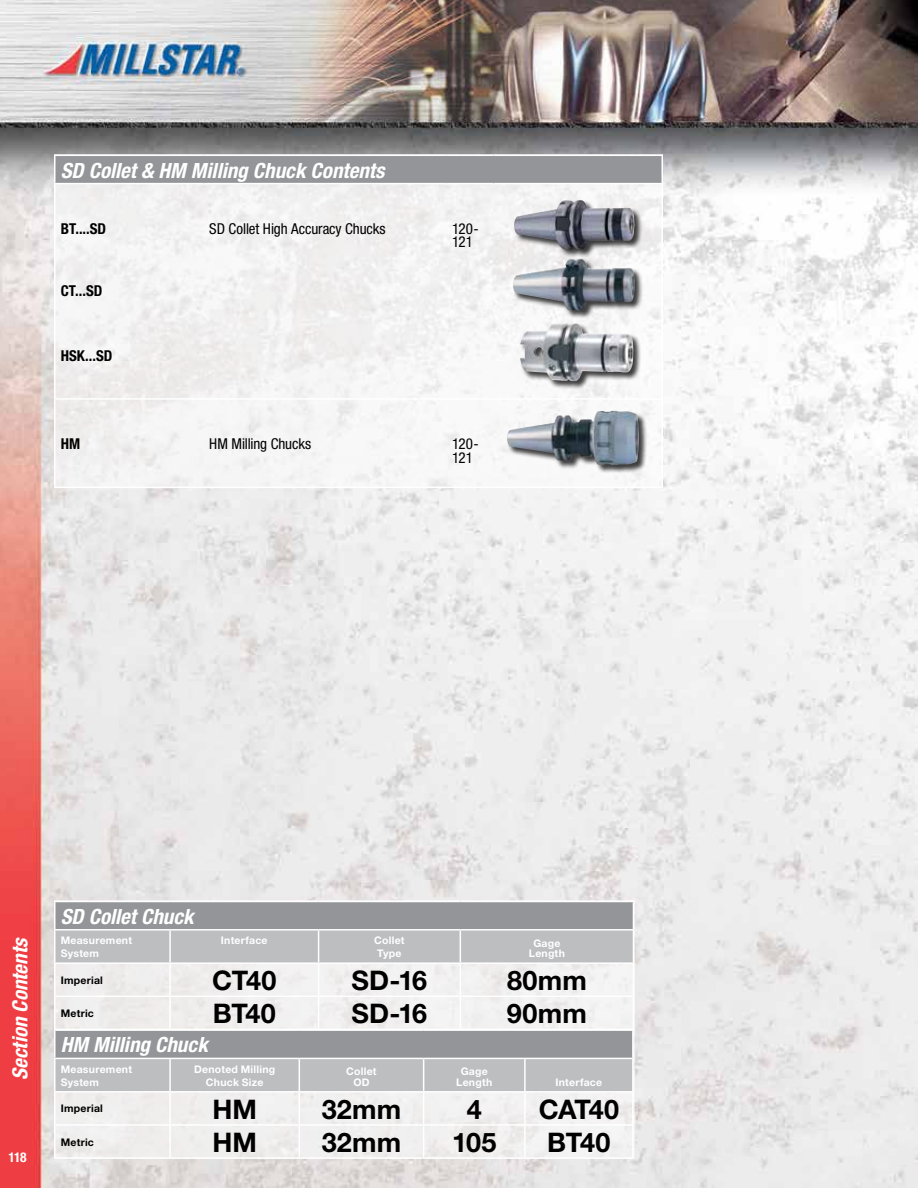
<style>
.page{position:relative;width:918px;height:1188px;background:#fff}
.page>*{position:absolute;margin:0;border:0;box-sizing:border-box;transform-origin:0 0}
.t1{font:700 27px "Helvetica Neue";color:#000}
.t2{font:italic 700 condensed 21px "Helvetica Neue";color:#fff}
.t3{font:condensed 15px/13.5px "Helvetica Neue";letter-spacing:-.005em;color:#000}
.t4{font:700 condensed 15px "Helvetica Neue";color:#000}
.t5{font:700 condensed 13.5px "Helvetica Neue";letter-spacing:-.04em;color:#fff}
.t6{font:700 10.5px/13.2px "Helvetica Neue";letter-spacing:.02em;color:#fff;text-align:center}
.t7{font:700 10.5px "Helvetica Neue";letter-spacing:.025em;color:#000}
</style>
<div class="page">
<img style="left:0;top:0;width:918px;height:1188px">
<div style="left:54px;top:155px;width:609px;height:333px;background:#f4f3f3"></div>
<div style="left:55px;top:155px;width:607px;height:29px;background:#939598"></div>
<hr style="left:54px;top:155px;width:149px;height:1px;background:#fff">
<hr style="left:54px;top:156px;width:2px;height:27px;background:#fff">
<hr style="left:203px;top:155px;width:243px;height:1px;background:#fff">
<hr style="left:446px;top:155px;width:48px;height:1px;background:#fff">
<hr style="left:494px;top:155px;width:169px;height:1px;background:#fff">
<svg style="left:662px;top:157px;width:1px;height:25px"></svg>
<hr style="left:54px;top:183px;width:149px;height:1px;background:#fff">
<hr style="left:54px;top:184px;width:2px;height:214px;background:#fff">
<hr style="left:203px;top:183px;width:243px;height:1px;background:#fff">
<hr style="left:446px;top:183px;width:48px;height:1px;background:#fff">
<hr style="left:494px;top:183px;width:169px;height:1px;background:#fff">
<hr style="left:662px;top:184px;width:1px;height:214px;background:#fff">
<hr style="left:54px;top:398px;width:149px;height:2px;background:#fff">
<hr style="left:54px;top:400px;width:2px;height:87px;background:#fff">
<hr style="left:203px;top:398px;width:243px;height:2px;background:#fff">
<hr style="left:446px;top:398px;width:48px;height:2px;background:#fff">
<hr style="left:494px;top:398px;width:169px;height:2px;background:#fff">
<hr style="left:662px;top:400px;width:1px;height:87px;background:#fff">
<hr style="left:54px;top:487px;width:149px;height:1px;background:#fff">
<hr style="left:203px;top:487px;width:243px;height:1px;background:#fff">
<hr style="left:446px;top:487px;width:48px;height:1px;background:#fff">
<hr style="left:494px;top:487px;width:169px;height:1px;background:#fff">
<div style="left:54px;top:901px;width:580px;height:129px;background:#f1f0f0"></div>
<hr style="left:54px;top:901px;width:116px;height:1px;background:#fff">
<hr style="left:54px;top:902px;width:2px;height:27px;background:#fff">
<hr style="left:170px;top:901px;width:149px;height:1px;background:#fff">
<hr style="left:319px;top:901px;width:141px;height:1px;background:#fff">
<hr style="left:460px;top:901px;width:174px;height:1px;background:#fff">
<hr style="left:54px;top:929px;width:116px;height:2px;background:#fff">
<hr style="left:54px;top:931px;width:2px;height:31px;background:#fff">
<svg style="left:55px;top:902px;width:579px;height:60px;background:#acaeb0"></svg>
<hr style="left:633px;top:931px;width:1px;height:31px;background:#fff">
<hr style="left:54px;top:962px;width:116px;height:2px;background:#fff">
<hr style="left:54px;top:964px;width:2px;height:32px;background:#fff">
<hr style="left:170px;top:962px;width:149px;height:2px;background:#fff">
<hr style="left:169px;top:964px;width:2px;height:32px;background:#fff">
<hr style="left:319px;top:962px;width:141px;height:2px;background:#fff">
<hr style="left:318px;top:964px;width:1px;height:32px;background:#fff">
<hr style="left:460px;top:962px;width:174px;height:2px;background:#fff">
<hr style="left:460px;top:964px;width:1px;height:32px;background:#fff">
<hr style="left:54px;top:997px;width:2px;height:32px;background:#fff">
<hr style="left:170px;top:996px;width:149px;height:1px;background:#fff">
<hr style="left:169px;top:997px;width:2px;height:32px;background:#fff">
<hr style="left:319px;top:996px;width:141px;height:1px;background:#fff">
<hr style="left:318px;top:997px;width:1px;height:32px;background:#fff">
<hr style="left:460px;top:996px;width:174px;height:1px;background:#fff">
<hr style="left:460px;top:997px;width:1px;height:32px;background:#fff">
<hr style="left:633px;top:964px;width:1px;height:32px;background:#fff">
<hr style="left:633px;top:997px;width:1px;height:32px;background:#fff">
<hr style="left:54px;top:996px;width:116px;height:1px;background:#fff">
<div style="left:514px;top:200px;width:129px;height:58px;background:#000;opacity:.75"></div>
<img style="left:514px;top:200px;width:120px;height:50px">
<div style="left:513px;top:258px;width:131px;height:61px;background:#000;opacity:.75"></div>
<img style="left:513px;top:259px;width:122px;height:52px">
<div style="left:520px;top:323px;width:122px;height:67px;background:#000;opacity:.75"></div>
<img style="left:520px;top:323px;width:114px;height:58px">
<div style="left:507px;top:410px;width:141px;height:64px;background:#000;opacity:.75"></div>
<img style="left:507px;top:411px;width:132px;height:54px">
<div style="left:54px;top:1029px;width:580px;height:130px;background:#f0efef"></div>
<div style="left:55px;top:1030px;width:578px;height:28px;background:#939598"></div>
<div style="left:56px;top:1059px;width:576px;height:32px;background:#bcbec0"></div>
<hr style="left:54px;top:1029px;width:116px;height:2px;background:#fff">
<hr style="left:54px;top:1031px;width:2px;height:27px;background:#fff">
<hr style="left:170px;top:1029px;width:129px;height:2px;background:#fff">
<hr style="left:299px;top:1029px;width:125px;height:2px;background:#fff">
<hr style="left:424px;top:1029px;width:101px;height:2px;background:#fff">
<hr style="left:525px;top:1029px;width:109px;height:2px;background:#fff">
<hr style="left:54px;top:1058px;width:116px;height:1px;background:#fff">
<hr style="left:54px;top:1059px;width:2px;height:32px;background:#fff">
<hr style="left:170px;top:1058px;width:129px;height:1px;background:#fff">
<hr style="left:169px;top:1059px;width:2px;height:32px;background:#fff">
<hr style="left:54px;top:1157px;width:116px;height:2px;background:#fff">
<hr style="left:170px;top:1157px;width:129px;height:2px;background:#fff">
<hr style="left:299px;top:1058px;width:125px;height:1px;background:#fff">
<hr style="left:299px;top:1059px;width:1px;height:32px;background:#fff">
<hr style="left:424px;top:1058px;width:101px;height:1px;background:#fff">
<hr style="left:423px;top:1059px;width:1px;height:32px;background:#fff">
<hr style="left:525px;top:1058px;width:109px;height:1px;background:#fff">
<hr style="left:299px;top:1157px;width:125px;height:2px;background:#fff">
<hr style="left:424px;top:1157px;width:101px;height:2px;background:#fff">
<hr style="left:525px;top:1157px;width:109px;height:2px;background:#fff">
<hr style="left:632px;top:1031px;width:2px;height:27px;background:#fff">
<hr style="left:524px;top:1059px;width:2px;height:32px;background:#fff">
<hr style="left:632px;top:1059px;width:2px;height:32px;background:#fff">
<hr style="left:54px;top:1091px;width:116px;height:2px;background:#fff">
<hr style="left:54px;top:1093px;width:2px;height:31px;background:#fff">
<hr style="left:170px;top:1091px;width:129px;height:2px;background:#fff">
<hr style="left:169px;top:1093px;width:2px;height:31px;background:#fff">
<hr style="left:299px;top:1091px;width:125px;height:2px;background:#fff">
<hr style="left:299px;top:1093px;width:1px;height:31px;background:#fff">
<hr style="left:424px;top:1091px;width:101px;height:2px;background:#fff">
<hr style="left:423px;top:1093px;width:1px;height:31px;background:#fff">
<hr style="left:525px;top:1091px;width:109px;height:2px;background:#fff">
<hr style="left:54px;top:1126px;width:2px;height:31px;background:#fff">
<hr style="left:170px;top:1124px;width:129px;height:2px;background:#fff">
<hr style="left:169px;top:1126px;width:2px;height:31px;background:#fff">
<hr style="left:299px;top:1124px;width:125px;height:2px;background:#fff">
<hr style="left:299px;top:1126px;width:1px;height:31px;background:#fff">
<hr style="left:424px;top:1124px;width:101px;height:2px;background:#fff">
<hr style="left:423px;top:1126px;width:1px;height:31px;background:#fff">
<hr style="left:525px;top:1124px;width:109px;height:2px;background:#fff">
<hr style="left:524px;top:1093px;width:2px;height:31px;background:#fff">
<hr style="left:632px;top:1093px;width:2px;height:31px;background:#fff">
<hr style="left:524px;top:1126px;width:2px;height:31px;background:#fff">
<hr style="left:632px;top:1126px;width:2px;height:31px;background:#fff">
<hr style="left:54px;top:1124px;width:116px;height:2px;background:#fff">
<h2 class="t2" style="left:61px;top:157px;width:325px">SD Collet &amp; HM Milling Chuck Contents</h2>
<h3 class="t4" style="left:61px;top:219px;width:47px">BT....SD</h3>
<h3 class="t4" style="left:61px;top:281px;width:43px">CT...SD</h3>
<h3 class="t4" style="left:61px;top:346px;width:53px">HSK...SD</h3>
<h3 class="t3" style="left:209px;top:222px;width:178px">SD Collet High Accuracy Chucks</h3>
<h3 class="t3" style="left:452px;top:222px;width:28px">120-<br>121</h3>
<h3 class="t4" style="left:61px;top:435px;width:21px">HM</h3>
<h3 class="t3" style="left:209px;top:437px;width:103px">HM Milling Chucks</h3>
<h3 class="t3" style="left:452px;top:437px;width:28px">120-<br>121</h3>
<h2 class="t2" style="left:7px;top:1080px;width:144px;rotate:-90deg">Section Contents</h2>
<h2 class="t2" style="left:7px;top:1080px;width:39px;rotate:-90deg">Inch</h2>
<p class="t5" style="left:11px;top:1148px;width:20px">118</p>
<p class="t5" style="left:8px;top:1149px;width:20px">118</p>
<h2 class="t2" style="left:61px;top:904px;width:135px">SD Collet Chuck</h2>
<p class="t6" style="left:61px;top:933px;width:73px;text-align:left">Measurement<br>System</p>
<p class="t6" style="left:221px;top:933px;width:48px">Interface</p>
<p class="t6" style="left:374px;top:933px;width:32px;text-align:left">Collet<br>Type</p>
<p class="t6" style="left:529px;top:937px;width:38px;line-height:10.5px">Gage<br>Length</p>
<p class="t7" style="left:61px;top:974px;width:44px">Imperial</p>
<h1 class="t1" style="left:212px;top:964px;width:66px">CT40</h1>
<h1 class="t1" style="left:352px;top:964px;width:77px">SD-16</h1>
<h1 class="t1" style="left:507px;top:964px;width:81px">80mm</h1>
<p class="t7" style="left:61px;top:1007px;width:35px">Metric</p>
<h1 class="t1" style="left:213px;top:997px;width:65px">BT40</h1>
<h1 class="t1" style="left:352px;top:997px;width:77px">SD-16</h1>
<h1 class="t1" style="left:507px;top:997px;width:81px">90mm</h1>
<h2 class="t2" style="left:61px;top:1032px;width:149px">HM Milling Chuck</h2>
<p class="t6" style="left:61px;top:1062px;width:73px;text-align:left">Measurement<br>System</p>
<p class="t6" style="left:194px;top:1062px;width:82px">Denoted Milling<br>Chuck Size</p>
<p class="t6" style="left:346px;top:1066px;width:32px;line-height:10.5px">Collet<br>OD</p>
<p class="t6" style="left:456px;top:1066px;width:38px;line-height:10.5px">Gage<br>Length</p>
<p class="t6" style="left:556px;top:1075px;width:48px">Interface</p>
<p class="t7" style="left:61px;top:1102px;width:44px">Imperial</p>
<h1 class="t1" style="left:212px;top:1093px;width:46px">HM</h1>
<h1 class="t1" style="left:322px;top:1093px;width:81px">32mm</h1>
<h1 class="t1" style="left:467px;top:1093px;width:17px">4</h1>
<h1 class="t1" style="left:539px;top:1093px;width:82px">CAT40</h1>
<p class="t7" style="left:61px;top:1135px;width:35px">Metric</p>
<h1 class="t1" style="left:212px;top:1126px;width:46px">HM</h1>
<h1 class="t1" style="left:322px;top:1126px;width:81px">32mm</h1>
<h1 class="t1" style="left:452px;top:1126px;width:46px">105</h1>
<h1 class="t1" style="left:547px;top:1126px;width:65px">BT40</h1>
</div>
